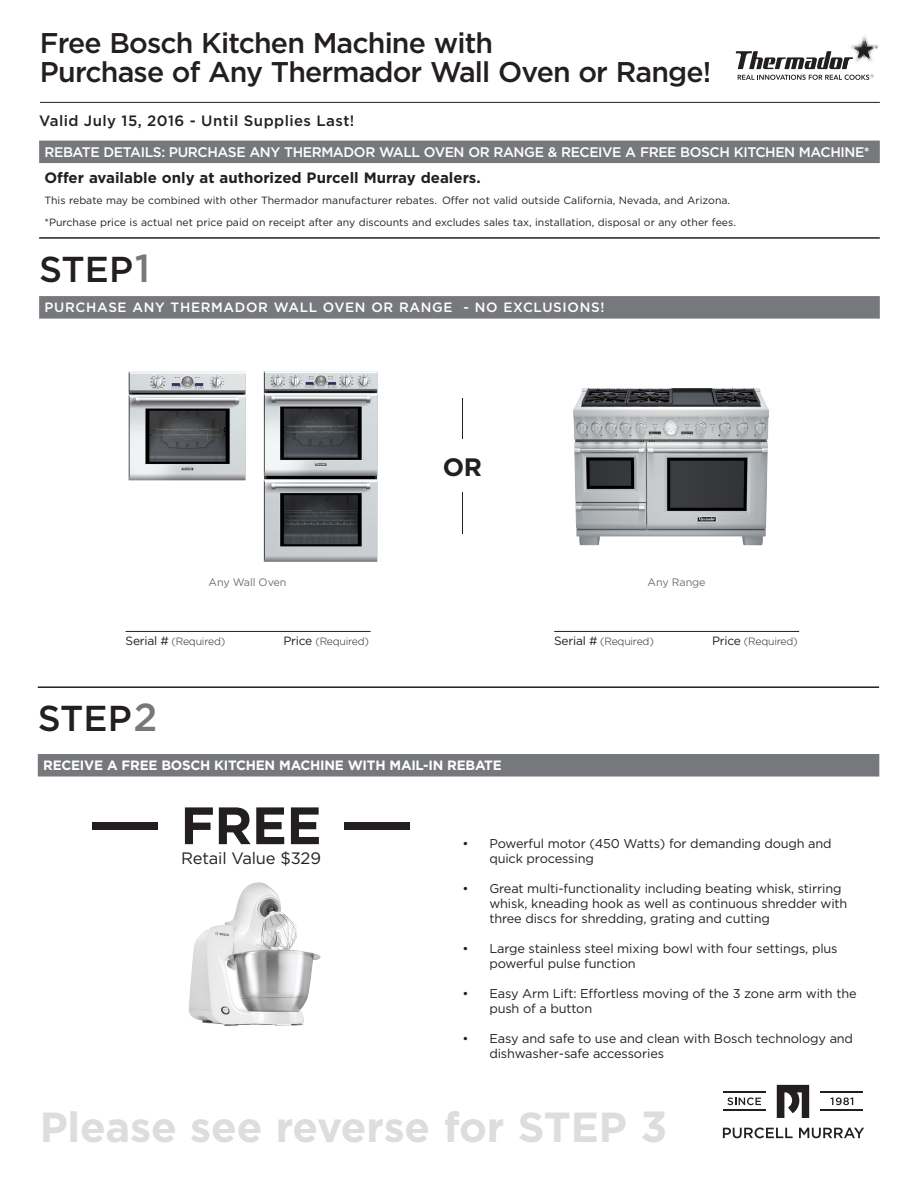
<style>
.page{position:relative;width:918px;height:1188px;background:#fff}
.page>*{position:absolute;margin:0;border:0;box-sizing:border-box;transform-origin:0 0}
.t1{font:700 52.5px "Gotham";color:#231f20}
.t2{font:700 42px "Gotham";letter-spacing:-.005em;color:#dcdddf}
.t3{font:500 36px "Gotham";color:#231f20}
.t4{font:500 28.5px/28.5px "Gotham";letter-spacing:-.03em;color:#231f20}
.t5{font:700 25.2px "Gotham";color:#231f20}
.t6{font:16.5px "Gotham";letter-spacing:-.01em;color:#231f20}
.t7{font:700 15px "Gotham";color:#231f20}
.t8{font:500 15px "Gotham";letter-spacing:.03em;color:#231f20}
.t9{font:500 13.8px "Gotham";letter-spacing:-.03em;color:#fff}
.t10{font:500 13.5px "Gotham";letter-spacing:.05em;color:#fff}
.t11{font:700 13.5px "Gotham";letter-spacing:-.02em;color:#fff}
.t12{font:12.75px/15px "Gotham";letter-spacing:-.01em;color:#231f20}
.t13{font:10.8px "Gotham";letter-spacing:-.01em;color:#717074}
.t14{font:10.5px/21.6px "Gotham";color:#231f20}
.t15{font:300 10.5px "Gotham";letter-spacing:-.02em;color:#231f20}
.s1{font-size:39px;color:#76787b}
.s2{font-weight:400;font-size:12px}
.s3{font-size:43.5px}
</style>
<div class="page">
<div style="left:39px;top:141px;width:841px;height:22px;background:#76787b"></div>
<hr style="left:39px;top:237px;width:841px;height:2px;background:#231f20">
<div style="left:39px;top:296px;width:841px;height:23px;background:#76787b"></div>
<svg style="left:777px;top:1085px;width:32px;height:33px"></svg>
<svg style="left:723px;top:1128px;width:70px;height:10px"></svg>
<svg style="left:799px;top:1128px;width:65px;height:10px"></svg>
<hr style="left:723px;top:1110px;width:43px;height:1px;background:#231f20">
<hr style="left:821px;top:1110px;width:42px;height:1px;background:#231f20">
<hr style="left:723px;top:1092px;width:43px;height:1px;background:#231f20">
<hr style="left:821px;top:1092px;width:42px;height:1px;background:#231f20">
<svg style="left:727px;top:1097px;width:34px;height:8px"></svg>
<svg style="left:831px;top:1097px;width:22px;height:8px"></svg>
<hr style="left:40px;top:102px;width:840px;height:1px;background:#231f20">
<hr style="left:462px;top:398px;width:1px;height:135px;background:#231f20">
<div style="left:426px;top:439px;width:73px;height:53px;background:#fff"></div>
<hr style="left:126px;top:631px;width:245px;height:1px;background:#231f20">
<img style="left:573px;top:388px;width:196px;height:157px">
<hr style="left:554px;top:631px;width:245px;height:1px;background:#231f20">
<hr style="left:38px;top:686px;width:841px;height:2px;background:#231f20">
<div style="left:38px;top:754px;width:841px;height:23px;background:#76787b"></div>
<img style="left:128px;top:372px;width:118px;height:108px">
<img style="left:264px;top:371px;width:113px;height:191px">
<img style="left:189px;top:882px;width:132px;height:144px">
<div style="left:92px;top:822px;width:318px;height:8px;background:#231f20"></div>
<div style="left:158px;top:802px;width:186px;height:72px;background:#fff"></div>
<img style="left:862px;top:36px;width:6px;height:5px">
<svg style="left:736px;top:41px;width:142px;height:39px"></svg>
<p class="t4" style="left:40px;top:28px;width:673px">Free Bosch Kitchen Machine with<br>Purchase of Any Thermador Wall Oven or Range!</p>
<p class="t8" style="left:39px;top:113px;width:317px">Valid July 15, 2016 - Until Supplies Last!</p>
<p class="t9" style="left:45px;top:144px;width:827px">REBATE DETAILS: PURCHASE ANY THERMADOR WALL OVEN OR RANGE &amp; RECEIVE A FREE BOSCH KITCHEN MACHINE*</p>
<p class="t7" style="left:45px;top:169px;width:438px">Offer available only at authorized Purcell Murray dealers.</p>
<p class="t14" style="left:45px;top:189px;width:693px">This rebate may be combined with other Thermador manufacturer rebates. Offer not valid outside California, Nevada, and Arizona. *Purchase price is actual net price paid on receipt after any discounts and excludes sales tax, installation, disposal or any other fees.</p>
<p class="t3" style="left:39px;top:249px;width:113px">STEP<span class="s1">1</span></p>
<p class="t10" style="left:45px;top:300px;width:561px">PURCHASE ANY THERMADOR WALL OVEN OR RANGE - NO EXCLUSIONS!</p>
<p class="t13" style="left:209px;top:576px;width:79px">Any Wall Oven</p>
<p class="t15" style="left:126px;top:636px;width:101px"><span class="s2">Serial #</span> (Required)</p>
<p class="t15" style="left:283px;top:636px;width:87px"><span class="s2">Price</span> (Required)</p>
<p class="t5" style="left:443px;top:452px;width:41px">OR</p>
<p class="t3" style="left:38px;top:698px;width:121px">STEP<span class="s1">2</span></p>
<p class="t11" style="left:43px;top:757px;width:460px">RECEIVE A FREE BOSCH KITCHEN MACHINE WITH MAIL-IN REBATE</p>
<p class="t13" style="left:648px;top:576px;width:60px">Any Range</p>
<p class="t15" style="left:554px;top:636px;width:101px"><span class="s2">Serial #</span> (Required)</p>
<p class="t15" style="left:712px;top:636px;width:87px"><span class="s2">Price</span> (Required)</p>
<p class="t1" style="left:181px;top:795px;width:143px">FREE</p>
<p class="t6" style="left:181px;top:849px;width:141px">Retail Value $329</p>
<p class="t12" style="left:489px;top:836px;width:344px;text-indent:-27px">• Powerful motor (450 Watts) for demanding dough and quick processing</p>
<p class="t12" style="left:489px;top:881px;width:360px;text-indent:-27px">• Great multi-functionality including beating whisk, stirring whisk, kneading hook as well as continuous shredder with three discs for shredding, grating and cutting</p>
<p class="t12" style="left:489px;top:941px;width:350px;text-indent:-27px">• Large stainless steel mixing bowl with four settings, plus powerful pulse function</p>
<p class="t12" style="left:489px;top:986px;width:369px;text-indent:-27px">• Easy Arm Lift: Effortless moving of the 3 zone arm with the push of a button</p>
<p class="t12" style="left:489px;top:1031px;width:365px;text-indent:-27px">• Easy and safe to use and clean with Bosch technology and dishwasher-safe accessories</p>
<p class="t2" style="left:40px;top:1102px;width:629px">Please see reverse for STEP <span class="s3">3</span></p>
</div>
